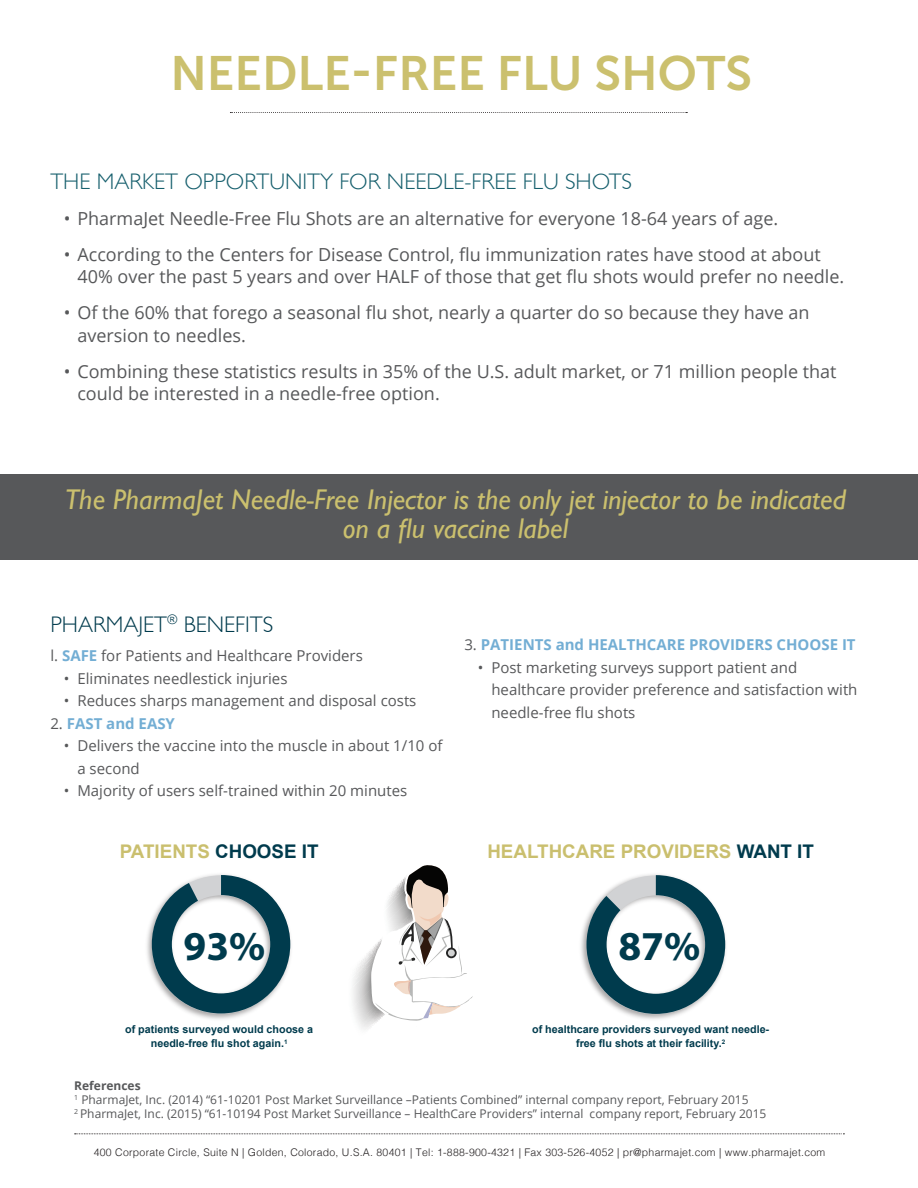
<style>
.page{position:relative;width:918px;height:1188px;background:#fff}
.page>*{position:absolute;margin:0;border:0;box-sizing:border-box;transform-origin:0 0}
.t1{font:48px "Museo Sans 700";color:#cbc06e}
.t2{font:700 41.25px "Myriad Pro";color:#003b4d}
.t3{font:700 41.1px "Myriad Pro";color:#003b4d}
.t4{font:italic 28.5px/28.5px "Gill Sans";color:#cbc06e;text-align:center}
.t5{font:300 22.5px "Gill Sans";color:#165f6d}
.t6{font:300 22.5px "Gill Sans";color:#003b4d}
.t7{font:700 18.75px "Arial";color:#cabf6e}
.t8{font:18px/22.5px "Open Sans";color:#57585a}
.t9{font:15px/22.5px "Open Sans";color:#57585a}
.t10{font:700 15px "Open Sans";color:#73aed4}
.t11{font:12px "Open Sans";color:#57585a}
.t12{font:700 12px "Open Sans";color:#57585a}
.t13{font:700 10.8px/14.1px "Arial";color:#003b4d;text-align:center}
.t14{font:300 10.5px "Helvetica";letter-spacing:.025em;color:#231f20}
.s1{font-weight:700;color:#73aed4}
.s2{font-weight:400;color:#57585a}
.s3{color:#003b4d}
</style>
<div class="page">
<svg style="left:75px;top:1133px;width:769px;height:1px"></svg>
<svg style="left:230px;top:112px;width:457px;height:1px"></svg>
<div style="left:0;top:474px;width:918px;height:86px;background:#57585a"></div>
<img style="left:147px;top:874px;width:144px;height:145px">
<svg style="left:152px;top:875px;width:138px;height:139px"></svg>
<svg style="left:361px;top:865px;width:112px;height:165px"></svg>
<img style="left:353px;top:865px;width:20px;height:162px">
<img style="left:581px;top:874px;width:145px;height:146px">
<svg style="left:586px;top:875px;width:139px;height:139px"></svg>
<p class="t1" style="left:170px;top:47px;width:583px">NEEDLE-FREE FLU SHOTS</p>
<p class="t5" style="left:50px;top:164px;width:583px">THE MARKET OPPORTUNITY FOR NEEDLE-FREE FLU SHOTS</p>
<p class="t8" style="left:64px;top:207px;width:716px">• PharmaJet Needle-Free Flu Shots are an alternative for everyone 18-64 years of age.</p>
<p class="t8" style="left:77px;top:243px;width:768px;text-indent:-14px">• According to the Centers for Disease Control, flu immunization rates have stood at about<br>40% over the past 5 years and over HALF of those that get flu shots would prefer no needle.</p>
<p class="t8" style="left:77px;top:301px;width:734px;text-indent:-14px">• Of the 60% that forego a seasonal flu shot, nearly a quarter do so because they have an aversion to needles.</p>
<p class="t8" style="left:77px;top:360px;width:761px;text-indent:-14px">• Combining these statistics results in 35% of the U.S. adult market, or 71 million people that could be interested in a needle-free option.</p>
<p class="t4" style="left:65px;top:485px;width:783px">The PharmaJet Needle-Free Injector is the only jet injector to be indicated on a flu vaccine label</p>
<p class="t6" style="left:50px;top:607px;width:224px">PHARMAJET<sup>®</sup> BENEFITS</p>
<p class="t9" style="left:50px;top:644px;width:314px">l. <span class="s1">SAFE</span> for Patients and Healthcare Providers</p>
<p class="t9" style="left:64px;top:667px;width:225px">• Eliminates needlestick injuries</p>
<p class="t9" style="left:64px;top:689px;width:354px">• Reduces sharps management and disposal costs</p>
<p class="t10" style="left:50px;top:713px;width:126px"><span class="s2">2.</span> FAST and EASY</p>
<p class="t9" style="left:77px;top:734px;width:367px;text-indent:-14px">• Delivers the vaccine into the muscle in about 1/10 of a second</p>
<p class="t9" style="left:64px;top:779px;width:345px">• Majority of users self-trained within 20 minutes</p>
<p class="t7" style="left:120px;top:839px;width:200px">PATIENTS <span class="s3">CHOOSE IT</span></p>
<p class="t10" style="left:464px;top:634px;width:393px"><span class="s2">3.</span> PATIENTS and HEALTHCARE PROVIDERS CHOOSE IT</p>
<p class="t9" style="left:491px;top:656px;width:368px;text-indent:-14px">• Post marketing surveys support patient and healthcare provider preference and satisfaction with needle-free flu shots</p>
<p class="t7" style="left:487px;top:839px;width:328px">HEALTHCARE PROVIDERS <span class="s3">WANT IT</span></p>
<p class="t3" style="left:184px;top:919px;width:174px">93% 93%</p>
<p class="t3" style="left:214px;top:919px;width:83px">93%</p>
<p class="t2" style="left:527px;top:919px;width:175px">87% 87%</p>
<p class="t13" style="left:125px;top:1023px;width:190px">of patients surveyed would choose a needle-free flu shot again.<sup>1</sup></p>
<p class="t13" style="left:532px;top:1023px;width:239px">of healthcare providers surveyed want needle&shy;free flu shots at their facility.<sup>2</sup></p>
<p class="t12" style="left:74px;top:1077px;width:68px">References</p>
<p class="t11" style="left:74px;top:1092px;width:676px"><sup>1</sup> PharmaJet, Inc. (2014) “61-10201 Post Market Surveillance –Patients Combined” internal company report, February 2015</p>
<p class="t11" style="left:74px;top:1106px;width:694px"><sup>2</sup> PharmaJet, Inc. (2015) “61-10194 Post Market Surveillance – HealthCare Providers” internal company report, February 2015</p>
<p class="t14" style="left:94px;top:1143px;width:733px">400 Corporate Circle, Suite N | Golden, Colorado, U.S.A. 80401 | Tel: 1-888-900-4321 | Fax 303-526-4052 | pr@pharmajet.com | www.pharmajet.com</p>
</div>
